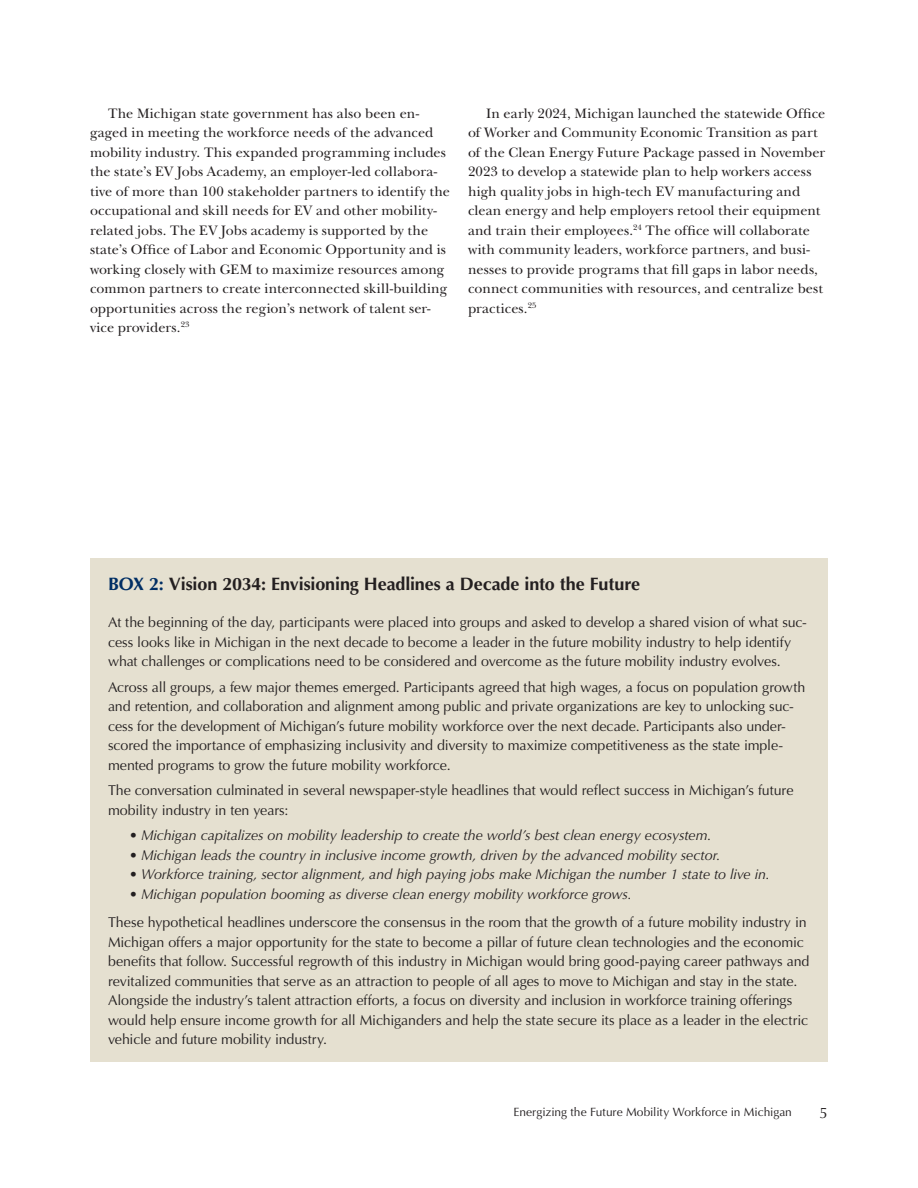
<style>
.page{position:relative;width:918px;height:1188px;background:#fff}
.page>*{position:absolute;margin:0;border:0;box-sizing:border-box;transform-origin:0 0}
.FCI_Figure_Box_Table_Header{font:700 18px "Optima LT Std";letter-spacing:-.005em;color:#231f20}
.t1{font:15px "Optima LT Std";color:#231f20}
.FCI_Box_Copy{font:14.25px/19.5px "Optima";letter-spacing:-.005em;color:#231f20}
.FCI_Body_Copy{font:14.25px/19.5px "New Baskerville Std";letter-spacing:.005em;color:#231f20}
.t2{font:italic 14.25px "Optima";letter-spacing:-.005em;color:#231f20}
.t3{font:12px "Optima LT Std";letter-spacing:-.005em;color:#231f20}
.s1{color:#002e64}
.s2{font-style:normal}
</style>
<div class="page">
<div style="left:90px;top:558px;width:738px;height:504px;background:#e5e0d0"></div>
<p class="FCI_Body_Copy" style="left:90px;top:103px;width:361px;text-indent:18px">The Michigan state government has also been en&shy;gaged in meeting the workforce needs of the advanced mobility industry. This expanded programming includes the state’s EV Jobs Academy, an employer-led collabora&shy;tive of more than 100 stakeholder partners to identify the occupational and skill needs for EV and other mobility&shy;related jobs. The EV Jobs academy is supported by the state’s Office of Labor and Economic Opportunity and is working closely with GEM to maximize resources among common partners to create interconnected skill-building opportunities across the region’s network of talent ser&shy;vice providers.<sup>23</sup></p>
<p class="FCI_Body_Copy" style="left:468px;top:103px;width:359px;text-indent:18px">In early 2024, Michigan launched the statewide Office of Worker and Community Economic Transition as part of the Clean Energy Future Package passed in November 2023 to develop a statewide plan to help workers access high quality jobs in high-tech EV manufacturing and clean energy and help employers retool their equipment and train their employees.<sup>24</sup> The office will collaborate with community leaders, workforce partners, and busi&shy;nesses to provide programs that fill gaps in labor needs, connect communities with resources, and centralize best practices.<sup>25</sup></p>
<p class="FCI_Figure_Box_Table_Header" style="left:108px;top:573px;width:534px"><span class="s1">BOX 2:</span> Vision 2034: Envisioning Headlines a Decade into the Future</p>
<p class="FCI_Box_Copy" style="left:108px;top:613px;width:700px">At the beginning of the day, participants were placed into groups and asked to develop a shared vision of what suc&shy;cess looks like in Michigan in the next decade to become a leader in the future mobility industry to help identify what challenges or complications need to be considered and overcome as the future mobility industry evolves.</p>
<p class="FCI_Box_Copy" style="left:108px;top:677px;width:699px">Across all groups, a few major themes emerged. Participants agreed that high wages, a focus on population growth and retention, and collaboration and alignment among public and private organizations are key to unlocking suc&shy;cess for the development of Michigan’s future mobility workforce over the next decade. Participants also under&shy;scored the importance of emphasizing inclusivity and diversity to maximize competitiveness as the state imple&shy;mented programs to grow the future mobility workforce.</p>
<p class="FCI_Box_Copy" style="left:108px;top:781px;width:687px">The conversation culminated in several newspaper-style headlines that would reflect success in Michigan’s future mobility industry in ten years:</p>
<p class="t2" style="left:129px;top:827px;width:584px"><span class="s2">•</span> Michigan capitalizes on mobility leadership to create the world’s best clean energy ecosystem.</p>
<p class="t2" style="left:129px;top:846px;width:593px"><span class="s2">•</span> Michigan leads the country in inclusive income growth, driven by the advanced mobility sector.</p>
<p class="t2" style="left:129px;top:866px;width:642px"><span class="s2">•</span> Workforce training, sector alignment, and high paying jobs make Michigan the number 1 state to live in.</p>
<p class="t2" style="left:129px;top:885px;width:504px"><span class="s2">•</span> Michigan population booming as diverse clean energy mobility workforce grows.</p>
<p class="FCI_Box_Copy" style="left:108px;top:913px;width:703px">These hypothetical headlines underscore the consensus in the room that the growth of a future mobility industry in Michigan offers a major opportunity for the state to become a pillar of future clean technologies and the economic benefits that follow. Successful regrowth of this industry in Michigan would bring good-paying career pathways and revitalized communities that serve as an attraction to people of all ages to move to Michigan and stay in the state.<br>Alongside the industry’s talent attraction efforts, a focus on diversity and inclusion in workforce training offerings would help ensure income growth for all Michiganders and help the state secure its place as a leader in the electric vehicle and future mobility industry.</p>
<p class="t3" style="left:514px;top:1105px;width:280px">Energizing the Future Mobility Workforce in Michigan</p>
<p class="t1" style="left:820px;top:1104px;width:10px">5</p>
</div>
